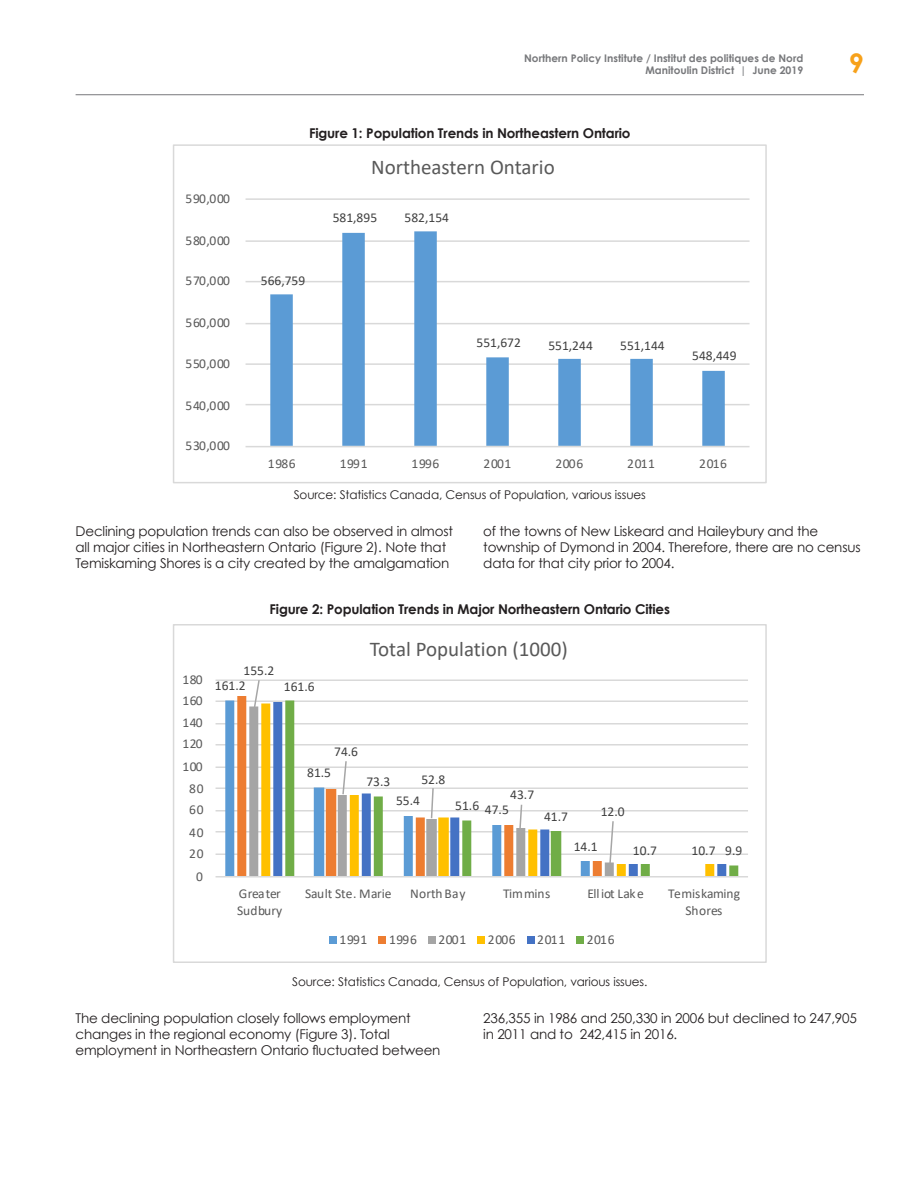
<style>
.page{position:relative;width:918px;height:1188px;background:#fff}
.page>*{position:absolute;margin:0;border:0;box-sizing:border-box;transform-origin:0 0}
.t1{font:700 27px "Century Gothic";color:#f7a11a}
.t2{font:21px "Calibri";color:#595959}
.Body{font:13.5px/16.2px "Century Gothic";letter-spacing:-.015em;color:#231f20}
.t3{font:13.5px "Calibri";letter-spacing:.015em;color:#595959}
.t4{font:13.5px "Calibri";color:#404040}
.Figure_Text{font:700 13.5px "Century Gothic";letter-spacing:-.01em;color:#231f20}
.t5{font:13.5px/16.5px "Calibri";letter-spacing:-.01em;color:#595959}
.t6{font:13.5px "Calibri";letter-spacing:-.005em;color:#595959}
.Sources_Text{font:12px "Century Gothic";letter-spacing:-.01em;color:#231f20}
.t7{font:700 10.5px/12px "Century Gothic";color:#77787b;text-align:right}
</style>
<div class="page">
<hr style="left:76px;top:94px;width:788px;height:1px;background:#77787b">
<hr style="left:246px;top:404px;width:504px;height:1px;background:#d9d9d9">
<hr style="left:246px;top:363px;width:504px;height:2px;background:#d9d9d9">
<hr style="left:246px;top:323px;width:504px;height:1px;background:#d9d9d9">
<hr style="left:246px;top:281px;width:504px;height:1px;background:#d9d9d9">
<hr style="left:246px;top:240px;width:504px;height:2px;background:#d9d9d9">
<hr style="left:246px;top:198px;width:504px;height:2px;background:#d9d9d9">
<svg style="left:270px;top:231px;width:455px;height:215px"></svg>
<hr style="left:246px;top:446px;width:504px;height:1px;background:#d9d9d9">
<div style="left:173px;top:144px;width:594px;height:339px;border:2px solid #d9d9d9"></div>
<hr style="left:216px;top:854px;width:532px;height:1px;background:#d9d9d9">
<hr style="left:216px;top:831px;width:532px;height:1px;background:#d9d9d9">
<hr style="left:216px;top:810px;width:532px;height:2px;background:#d9d9d9">
<hr style="left:216px;top:788px;width:532px;height:1px;background:#d9d9d9">
<hr style="left:216px;top:766px;width:532px;height:2px;background:#d9d9d9">
<hr style="left:216px;top:744px;width:532px;height:2px;background:#d9d9d9">
<hr style="left:216px;top:723px;width:532px;height:1px;background:#d9d9d9">
<hr style="left:216px;top:700px;width:532px;height:2px;background:#d9d9d9">
<hr style="left:216px;top:680px;width:532px;height:1px;background:#d9d9d9">
<svg style="left:225px;top:700px;width:12px;height:176px;fill:#5b9bd5"></svg>
<svg style="left:237px;top:696px;width:48px;height:180px;fill:#ed7d31"></svg>
<svg style="left:249px;top:706px;width:12px;height:170px;fill:#a5a5a5"></svg>
<svg style="left:261px;top:704px;width:12px;height:172px;fill:#ffc000"></svg>
<svg style="left:273px;top:702px;width:12px;height:174px;fill:#4472c4"></svg>
<svg style="left:285px;top:700px;width:453px;height:176px"></svg>
<hr style="left:216px;top:876px;width:532px;height:2px;background:#d9d9d9">
<svg style="left:253px;top:679px;width:8px;height:30px"></svg>
<svg style="left:341px;top:760px;width:7px;height:36px"></svg>
<svg style="left:430px;top:787px;width:5px;height:33px"></svg>
<svg style="left:518px;top:803px;width:5px;height:27px"></svg>
<svg style="left:608px;top:820px;width:7px;height:45px"></svg>
<div style="left:329px;top:936px;width:7px;height:8px;background:#5b9bd5"></div>
<div style="left:378px;top:936px;width:8px;height:8px;background:#ed7d31"></div>
<div style="left:428px;top:936px;width:7px;height:8px;background:#a5a5a5"></div>
<div style="left:477px;top:936px;width:8px;height:8px;background:#ffc000"></div>
<div style="left:527px;top:936px;width:7px;height:8px;background:#4472c4"></div>
<div style="left:576px;top:936px;width:8px;height:8px;background:#70ad47"></div>
<div style="left:173px;top:624px;width:594px;height:339px;border:2px solid #d9d9d9"></div>
<p class="t7" style="left:524px;top:52px;width:281px">Northern Policy Institute / Institut des politiques de Nord<br>Manitoulin District | June 2019</p>
<h1 class="t1" style="left:849px;top:46px;width:17px">9</h1>
<p class="Figure_Text" style="left:309px;top:125px;width:323px">Figure 1: Population Trends in Northeastern Ontario</p>
<p class="t3" style="left:186px;top:189px;width:46px">590,000</p>
<p class="t3" style="left:186px;top:231px;width:46px">580,000</p>
<p class="t3" style="left:186px;top:272px;width:46px">570,000</p>
<p class="t3" style="left:186px;top:314px;width:46px">560,000</p>
<p class="t3" style="left:186px;top:354px;width:46px">550,000</p>
<p class="t3" style="left:186px;top:396px;width:46px">540,000</p>
<p class="t3" style="left:186px;top:437px;width:46px">530,000</p>
<p class="t2" style="left:371px;top:153px;width:185px">Northeastern Ontario</p>
<p class="t4" style="left:261px;top:272px;width:46px">566,759</p>
<p class="t4" style="left:333px;top:209px;width:46px">581,895</p>
<p class="t4" style="left:405px;top:209px;width:46px">582,154</p>
<p class="t4" style="left:477px;top:333px;width:46px">551,672</p>
<p class="t4" style="left:548px;top:336px;width:46px">551,244</p>
<p class="t4" style="left:620px;top:336px;width:46px">551,144</p>
<p class="t4" style="left:692px;top:347px;width:46px">548,449</p>
<p class="t3" style="left:268px;top:455px;width:29px">1986</p>
<p class="t3" style="left:340px;top:455px;width:29px">1991</p>
<p class="t3" style="left:412px;top:455px;width:29px">1996</p>
<p class="t3" style="left:484px;top:455px;width:29px">2001</p>
<p class="t3" style="left:555px;top:455px;width:29px">2006</p>
<p class="t3" style="left:627px;top:455px;width:29px">2011</p>
<p class="t3" style="left:699px;top:455px;width:29px">2016</p>
<p class="Sources_Text" style="left:294px;top:487px;width:354px">Source: Statistics Canada, Census of Population, various issues</p>
<p class="Body" style="left:76px;top:522px;width:379px">Declining population trends can also be observed in almost all major cities in Northeastern Ontario (Figure 2). Note that<br>Temiskaming Shores is a city created by the amalgamation</p>
<p class="Body" style="left:483px;top:522px;width:379px">of the towns of New Liskeard and Haileybury and the township of Dymond in 2004. Therefore, there are no census data for that city prior to 2004.</p>
<p class="Figure_Text" style="left:270px;top:601px;width:402px">Figure 2: Population Trends in Major Northeastern Ontario Cities</p>
<p class="t3" style="left:182px;top:670px;width:22px">180</p>
<p class="t3" style="left:182px;top:691px;width:22px">160</p>
<p class="t3" style="left:182px;top:714px;width:22px">140</p>
<p class="t3" style="left:182px;top:735px;width:22px">120</p>
<p class="t3" style="left:182px;top:757px;width:22px">100</p>
<p class="t3" style="left:189px;top:780px;width:16px">80</p>
<p class="t3" style="left:189px;top:801px;width:16px">60</p>
<p class="t3" style="left:189px;top:823px;width:16px">40</p>
<p class="t3" style="left:189px;top:844px;width:16px">20</p>
<p class="t3" style="left:196px;top:867px;width:8px">0</p>
<p class="t4" style="left:244px;top:661px;width:32px">155.2</p>
<p class="t4" style="left:215px;top:676px;width:32px">161.2</p>
<p class="t4" style="left:284px;top:678px;width:32px">161.6</p>
<p class="t2" style="left:370px;top:634px;width:200px">Total Population (1000)</p>
<p class="t4" style="left:334px;top:742px;width:25px">74.6</p>
<p class="t4" style="left:307px;top:763px;width:25px">81.5</p>
<p class="t4" style="left:366px;top:772px;width:25px">73.3</p>
<p class="t4" style="left:421px;top:771px;width:25px">52.8</p>
<p class="t4" style="left:396px;top:792px;width:25px">55.4</p>
<p class="t4" style="left:510px;top:786px;width:25px">43.7</p>
<p class="t4" style="left:455px;top:796px;width:25px">51.6</p>
<p class="t4" style="left:485px;top:801px;width:25px">47.5</p>
<p class="t4" style="left:544px;top:807px;width:25px">41.7</p>
<p class="t4" style="left:601px;top:802px;width:25px">12.0</p>
<p class="t4" style="left:574px;top:837px;width:25px">14.1</p>
<p class="t4" style="left:692px;top:841px;width:25px">10.7</p>
<p class="t4" style="left:633px;top:841px;width:25px">10.7</p>
<p class="t4" style="left:725px;top:841px;width:19px">9.9</p>
<p class="t5" style="left:237px;top:885px;width:47px">Greater<br>Sudbury</p>
<p class="t5" style="left:305px;top:885px;width:88px">Sault Ste. Marie</p>
<p class="t3" style="left:410px;top:885px;width:57px">North Bay</p>
<p class="t6" style="left:503px;top:885px;width:49px">Timmins</p>
<p class="t6" style="left:588px;top:885px;width:58px">Elliot Lake</p>
<p class="t5" style="left:668px;top:885px;width:74px;text-align:center">Temiskaming<br>Shores</p>
<p class="t3" style="left:340px;top:930px;width:29px">1991</p>
<p class="t3" style="left:389px;top:930px;width:29px">1996</p>
<p class="t3" style="left:438px;top:930px;width:29px">2001</p>
<p class="t3" style="left:488px;top:930px;width:29px">2006</p>
<p class="t3" style="left:537px;top:930px;width:29px">2011</p>
<p class="t3" style="left:587px;top:930px;width:29px">2016</p>
<p class="Sources_Text" style="left:292px;top:975px;width:357px">Source: Statistics Canada, Census of Population, various issues.</p>
<p class="Body" style="left:76px;top:1009px;width:366px">The declining population closely follows employment changes in the regional economy (Figure 3). Total employment in Northeastern Ontario fluctuated between</p>
<p class="Body" style="left:483px;top:1009px;width:375px">236,355 in 1986 and 250,330 in 2006 but declined to 247,905 in 2011 and to 242,415 in 2016.</p>
</div>
